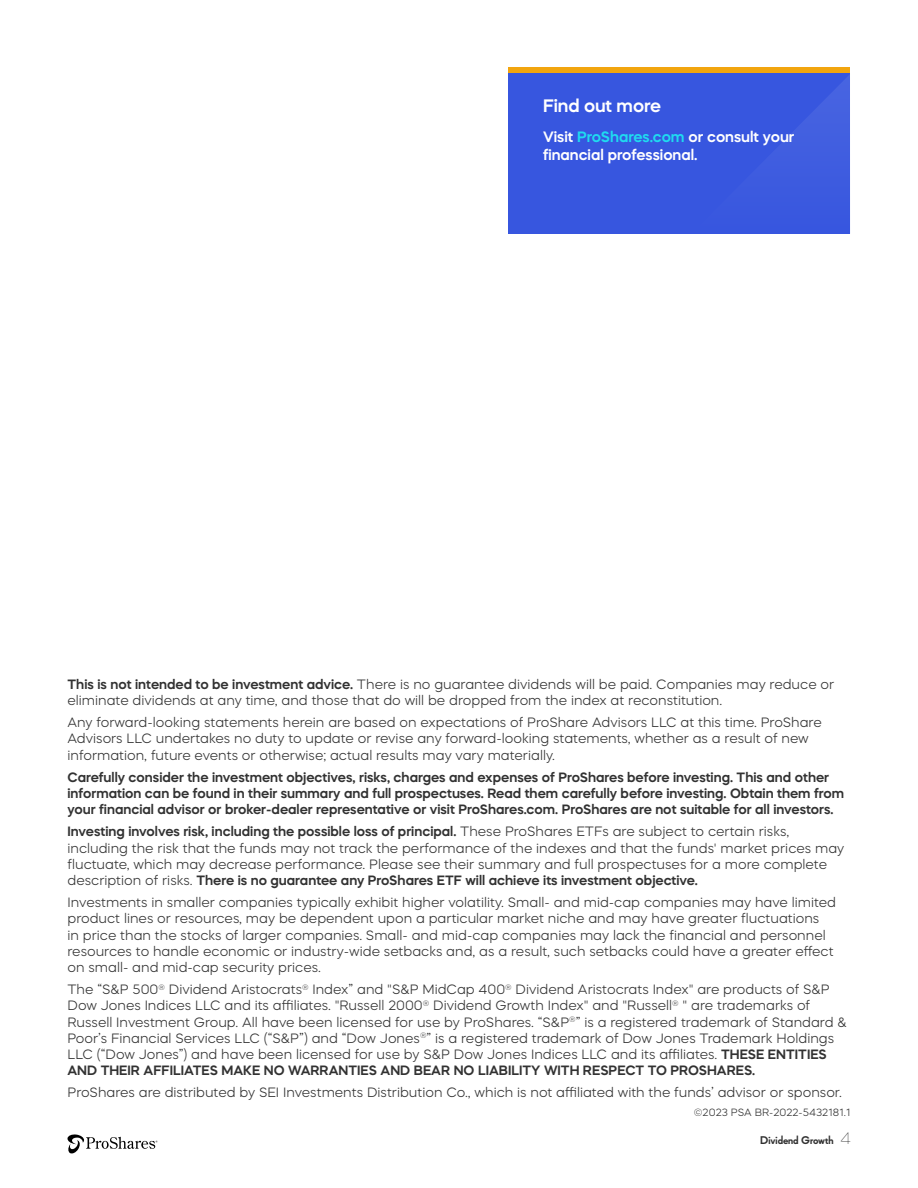
<style>
.page{position:relative;width:918px;height:1188px;background:#fff}
.page>*{position:absolute;margin:0;border:0;box-sizing:border-box;transform-origin:0 0}
.t1{font:600 18px "Mazzard H";letter-spacing:-.005em;color:#fff}
.Paragraph_8{font:600 15px/18px "Mazzard H";color:#fff}
.Paragraph_8-2{font:300 13.5px/16.2px "Mazzard H";color:#323232}
.Paragraph_8-3{font:600 13.5px/16.2px "Mazzard H";color:#323232}
.t2{font:700 12px "Mazzard L";letter-spacing:-.005em;color:#323232}
.Paragraph_8-4{font:300 10.5px "Mazzard H";color:#323232}
.s1{color:#1fdbf0}
.s2{font-weight:600}
.s3{font-family:"Mazzard H";font-weight:100;font-size:16.5px;color:#000}
</style>
<div class="page">
<svg style="left:67px;top:1134px;width:91px;height:20px"></svg>
<div style="left:508px;top:74px;width:342px;height:160px;background:#3756df"></div>
<div style="left:508px;top:68px;width:342px;height:6px;background:#f2a50e"></div>
<svg style="left:784px;top:75px;width:66px;height:67px"></svg>
<p class="t1" style="left:543px;top:93px;width:120px">Find out more</p>
<p class="Paragraph_8" style="left:543px;top:127px;width:253px">Visit <span class="s1">ProShares.com</span> or consult your financial professional.</p>
<p class="Paragraph_8-2" style="left:68px;top:676px;width:768px"><span class="s2">This is not intended to be investment advice.</span> There is no guarantee dividends will be paid. Companies may reduce or eliminate dividends at any time, and those that do will be dropped from the index at reconstitution.</p>
<p class="Paragraph_8-2" style="left:68px;top:714px;width:756px">Any forward-looking statements herein are based on expectations of ProShare Advisors LLC at this time. ProShare<br>Advisors LLC undertakes no duty to update or revise any forward-looking statements, whether as a result of new information, future events or otherwise; actual results may vary materially.</p>
<p class="Paragraph_8-3" style="left:68px;top:769px;width:778px">Carefully consider the investment objectives, risks, charges and expenses of ProShares before investing. This and other information can be found in their summary and full prospectuses. Read them carefully before investing. Obtain them from your financial advisor or broker‑dealer representative or visit ProShares.com. ProShares are not suitable for all investors.</p>
<p class="Paragraph_8-2" style="left:68px;top:823px;width:778px"><span class="s2">Investing involves risk, including the possible loss of principal.</span> These ProShares ETFs are subject to certain risks, including the risk that the funds may not track the performance of the indexes and that the funds' market prices may fluctuate, which may decrease performance. Please see their summary and full prospectuses for a more complete description of risks. <span class="s2">There is no guarantee any ProShares ETF will achieve its investment objective.</span></p>
<p class="Paragraph_8-2" style="left:68px;top:894px;width:770px">Investments in smaller companies typically exhibit higher volatility. Small- and mid-cap companies may have limited product lines or resources, may be dependent upon a particular market niche and may have greater fluctuations<br>in price than the stocks of larger companies. Small- and mid-cap companies may lack the financial and personnel resources to handle economic or industry-wide setbacks and, as a result, such setbacks could have a greater effect on small- and mid-cap security prices.</p>
<p class="Paragraph_8-2" style="left:68px;top:981px;width:781px">The “S&amp;P 500<sup>®</sup> Dividend Aristocrats<sup>®</sup> Index” and "S&amp;P MidCap 400<sup>®</sup> Dividend Aristocrats Index" are products of S&amp;P Dow Jones Indices LLC and its affiliates. "Russell 2000<sup>®</sup> Dividend Growth Index" and "Russell<sup>®</sup> " are trademarks of Russell Investment Group. All have been licensed for use by ProShares. “S&amp;P<sup>®</sup>” is a registered trademark of Standard &amp; Poor’s Financial Services LLC (“S&amp;P”) and “Dow Jones<sup>®</sup>” is a registered trademark of Dow Jones Trademark Holdings LLC (“Dow Jones”) and have been licensed for use by S&amp;P Dow Jones Indices LLC and its affiliates. <span class="s2">THESE ENTITIES AND THEIR AFFILIATES MAKE NO WARRANTIES AND BEAR NO LIABILITY WITH RESPECT TO PROSHARES.</span></p>
<p class="Paragraph_8-2" style="left:68px;top:1084px;width:776px">ProShares are distributed by SEI Investments Distribution Co., which is not affiliated with the funds’ advisor or sponsor.</p>
<p class="Paragraph_8-4" style="left:694px;top:1106px;width:158px">©2023 PSA BR-2022-5432181.1</p>
<p class="t2" style="left:760px;top:1133px;width:92px">Dividend Growth <span class="s3">4</span></p>
</div>
